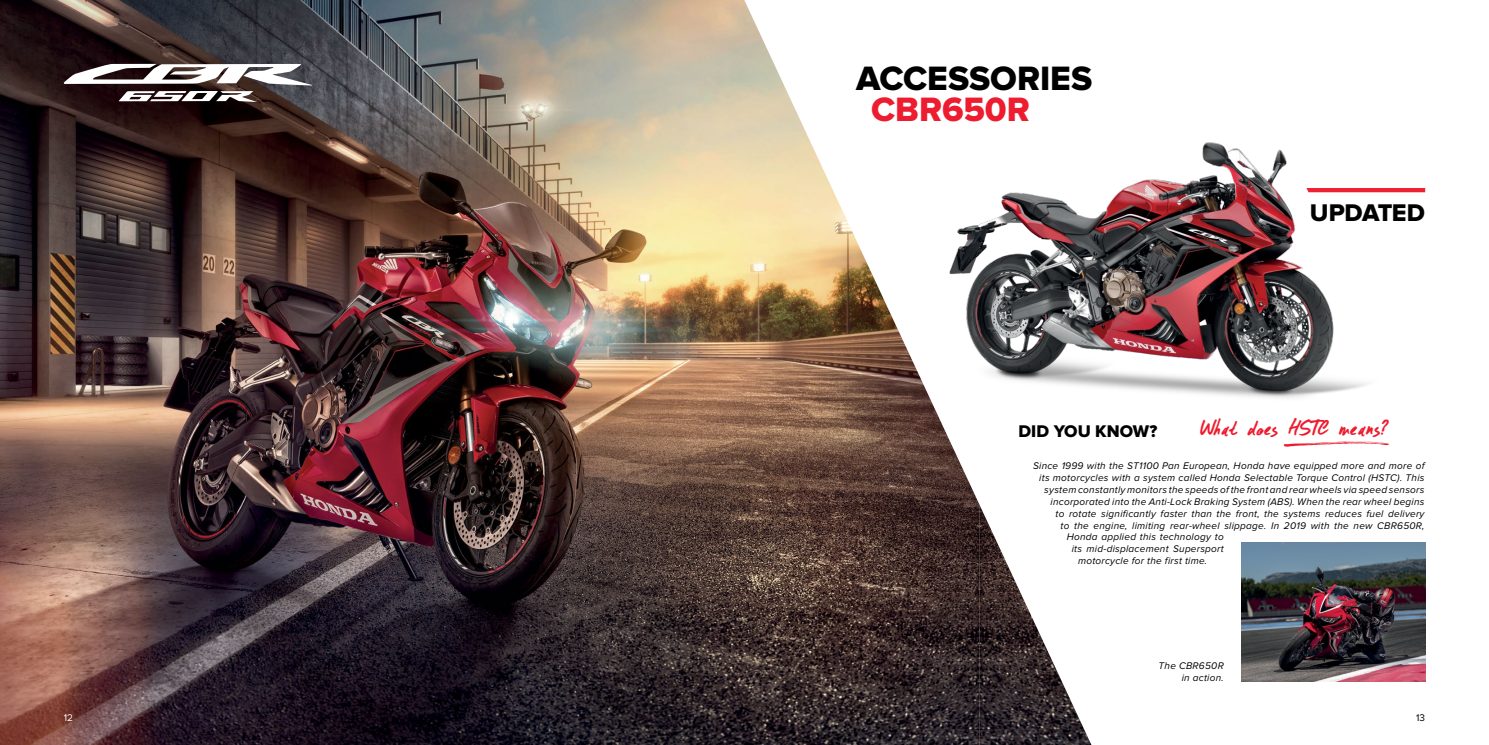
<style>
.page{position:relative;width:1489px;height:745px;background:#fff}
.page>*{position:absolute;margin:0;border:0;box-sizing:border-box;transform-origin:0 0}
.t1{font:47.5px "Northwell Swash";color:#ed1c2f}
.t2{font:800 35px "Proxima Nova";color:#000}
.t3{font:800 35px "Proxima Nova";color:#ed1c2f}
.t4{font:800 25px "Proxima Nova";letter-spacing:-.015em;color:#000}
.t5{font:21.88px "DK Formosa";color:#ed1c2f}
.t6{font:800 17.5px "Proxima Nova";color:#000}
.t7{font:italic 10px/11.9px "Proxima Nova";letter-spacing:.025em;color:#000;text-align:right}
.t8{font:10px "Proxima Nova";color:#fff}
.t9{font:10px "Proxima Nova";color:#000}
</style>
<div class="page">
<img style="left:0;top:0;width:979px;height:744px">
<svg style="left:64px;top:64px;width:248px;height:21px"></svg>
<svg style="left:119px;top:91px;width:138px;height:11px"></svg>
<img style="left:1241px;top:542px;width:183px;height:138px">
<img style="left:919px;top:76px;width:482px;height:332px">
<svg style="left:1306px;top:188px;width:118px;height:4px"></svg>
<img style="left:979px;top:505px;width:112px;height:239px">
<h2 class="t2" style="left:856px;top:58px;width:238px">ACCESSORIES</h2>
<h2 class="t3" style="left:871px;top:89px;width:160px">CBR650R</h2>
<h3 class="t4" style="left:1309px;top:198px;width:117px">UPDATED</h3>
<h3 class="t5" style="left:1199px;top:415px;width:188px">What does HSTC means?</h3>
<h1 class="t1" style="left:1280px;top:406px;width:113px">H</h1>
<h3 class="t6" style="left:1018px;top:420px;width:140px">DID YOU KNOW?</h3>
<p class="t7" style="left:1032px;top:459px;width:393px">Since 1999 with the ST1100 Pan European, Honda have equipped more and more of its motorcycles with a system called Honda Selectable Torque Control (HSTC). This system constantly monitors the speeds of the front and rear wheels via speed sensors incorporated into the Anti-Lock Braking System (ABS). When the rear wheel begins</p>
<p class="t7" style="left:1055px;top:507px;width:370px">to rotate significantly faster than the front, the systems reduces fuel delivery</p>
<p class="t7" style="left:1060px;top:519px;width:365px">to the engine, limiting rear-wheel slippage. In 2019 with the new CBR650R,</p>
<p class="t7" style="left:1066px;top:531px;width:158px">Honda applied this technology to</p>
<p class="t7" style="left:1071px;top:543px;width:153px">its mid-displacement Supersport</p>
<p class="t7" style="left:1077px;top:554px;width:131px">motorcycle for the first time.</p>
<p class="t7" style="left:1158px;top:659px;width:67px">The CBR650R in action.</p>
<p class="t8" style="left:64px;top:711px;width:11px">12</p>
<p class="t9" style="left:1415px;top:711px;width:11px">13</p>
</div>
